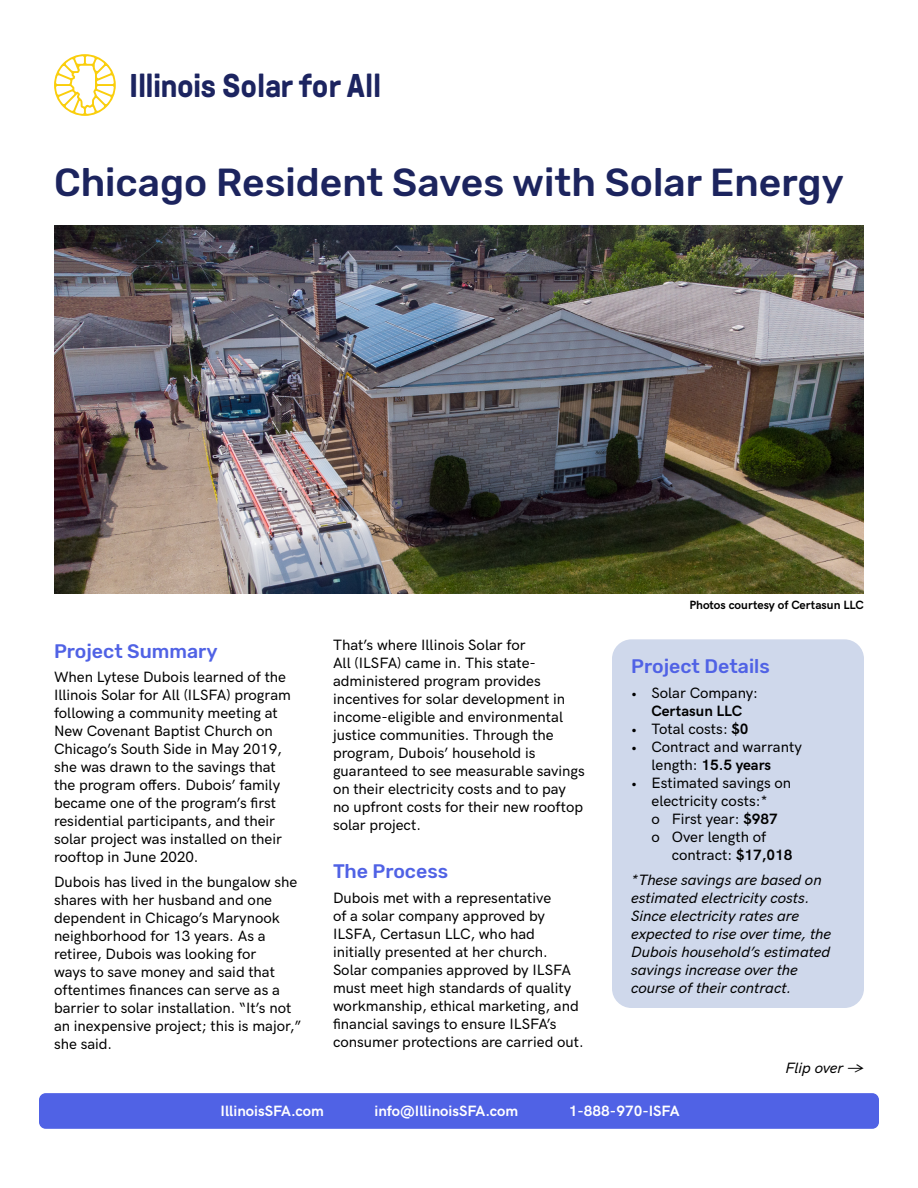
<style>
.page{position:relative;width:918px;height:1188px;background:#fff}
.page>*{position:absolute;margin:0;border:0;box-sizing:border-box;transform-origin:0 0}
.t1{font:500 39px "Rubik";color:#1c245e}
.t2{font:700 33px "GT Pressura";letter-spacing:-.015em;color:#1c2460}
.t3{font:500 19.5px "Rubik";color:#5062e5}
.t4{font:500 15px/18px "HK Grotesk";color:#000}
.t5{font:italic 500 15px/18px "HK Grotesk";color:#000}
.t6{font:700 15px "HK Grotesk";color:#fff}
.t7{font:700 15px "HK Grotesk";color:#000}
.t8{font:700 12px "HK Grotesk";color:#000}
.s1{font-weight:700}
.s2{font-style:normal}
.s3{font-weight:700;font-style:normal}
</style>
<div class="page">
<svg style="left:54px;top:54px;width:62px;height:62px"></svg>
<div style="left:39px;top:1093px;width:840px;height:36px;background:#5062e5;border-radius:7px"></div>
<div style="left:612px;top:639px;width:252px;height:369px;background:#cfd8eb;border-radius:20px"></div>
<img style="left:54px;top:226px;width:810px;height:368px">
<h2 class="t2" style="left:129px;top:68px;width:254px">Illinois Solar for All</h2>
<h1 class="t1" style="left:54px;top:160px;width:791px">Chicago Resident Saves with Solar Energy</h1>
<h3 class="t3" style="left:54px;top:640px;width:165px">Project Summary</h3>
<p class="t4" style="left:54px;top:667px;width:239px">When Lytese Dubois learned of the Illinois Solar for All (ILSFA) program following a community meeting at New Covenant Baptist Church on Chicago’s South Side in May 2019, she was drawn to the savings that the program offers. Dubois’ family became one of the program’s first residential participants, and their solar project was installed on their rooftop in June 2020.</p>
<p class="t4" style="left:54px;top:872px;width:249px">Dubois has lived in the bungalow she shares with her husband and one dependent in Chicago’s Marynook neighborhood for 13 years. As a retiree, Dubois was looking for<br>ways to save money and said that oftentimes finances can serve as a barrier to solar installation. “It’s not an inexpensive project; this is major,” she said.</p>
<p class="t4" style="left:333px;top:635px;width:253px">That’s where Illinois Solar for<br>All (ILSFA) came in. This state&shy;administered program provides incentives for solar development in income-eligible and environmental justice communities. Through the program, Dubois’ household is guaranteed to see measurable savings on their electricity costs and to pay no upfront costs for their new rooftop solar project.</p>
<h3 class="t3" style="left:333px;top:860px;width:117px">The Process</h3>
<p class="t4" style="left:333px;top:887px;width:252px">Dubois met with a representative<br>of a solar company approved by ILSFA, Certasun LLC, who had initially presented at her church.<br>Solar companies approved by ILSFA must meet high standards of quality workmanship, ethical marketing, and financial savings to ensure ILSFA’s consumer protections are carried out.</p>
<p class="t8" style="left:689px;top:596px;width:176px">Photos courtesy of Certasun LLC</p>
<h3 class="t3" style="left:631px;top:655px;width:140px">Project Details</h3>
<p class="t4" style="left:631px;top:683px;width:128px">• Solar Company:</p>
<p class="t7" style="left:652px;top:700px;width:92px">Certasun LLC</p>
<p class="t4" style="left:631px;top:719px;width:119px">• Total costs: <span class="s1">$0</span></p>
<p class="t4" style="left:652px;top:737px;width:152px;text-indent:-20px">• Contract and warranty length: <span class="s1">15.5 years</span></p>
<p class="t4" style="left:631px;top:773px;width:161px;text-align:center">• Estimated savings on electricity costs:*<br>o First year: <span class="s1">$987<br></span>o Over length of</p>
<p class="t5" style="left:631px;top:841px;width:192px;line-height:24.8px;text-indent:40px"><span class="s2">contract:</span> <span class="s3">$17,018 </span>*These savings are based on</p>
<p class="t5" style="left:631px;top:888px;width:201px">estimated electricity costs.<br>Since electricity rates are expected to rise over time, the<br>Dubois household’s estimated savings increase over the course of their contract.</p>
<p class="t5" style="left:785px;top:1057px;width:80px">Flip over →</p>
<p class="t6" style="left:221px;top:1100px;width:105px">IllinoisSFA.com</p>
<p class="t6" style="left:375px;top:1100px;width:145px">info@IllinoisSFA.com</p>
<p class="t6" style="left:569px;top:1100px;width:112px">1-888-970-ISFA</p>
</div>
